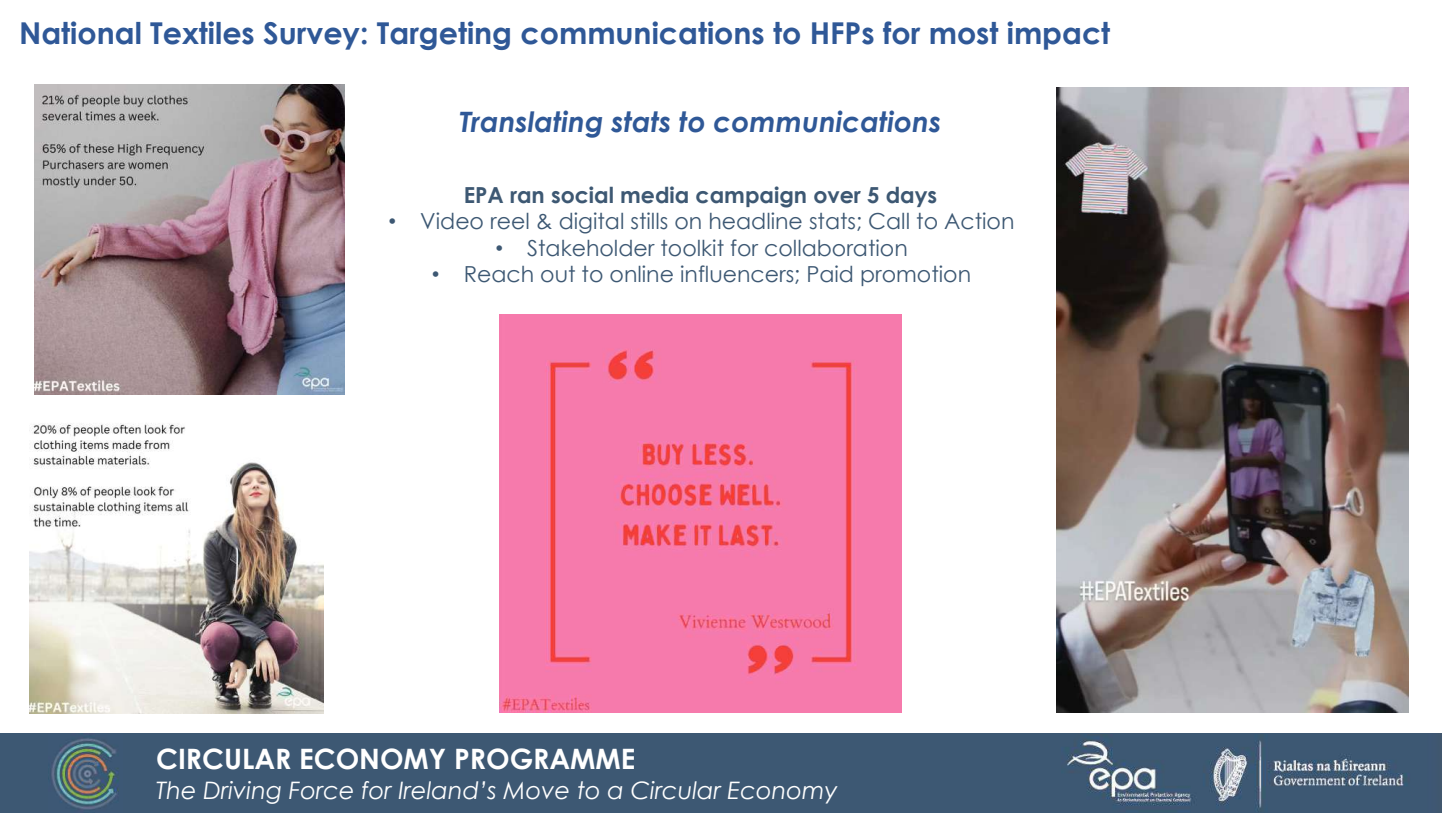
<style>
.page{position:relative;width:1442px;height:813px;background:#fff}
.page>*{position:absolute;margin:0;border:0;box-sizing:border-box;transform-origin:0 0}
.t1{font:700 30.15px "Century Gothic";color:#2f5897}
.t2{font:italic 700 28.05px "Century Gothic";color:#2f5897}
.t3{font:700 28.05px "Century Gothic";color:#fff}
.t4{font:italic 24px "Century Gothic";color:#fff}
.t5{font:22.05px "Century Gothic";color:#3d5873}
.t6{font:700 22.05px "Century Gothic";color:#3d5873}
.s1{font-family:"Arial"}
</style>
<div class="page">
<div style="left:0;top:733px;width:1441px;height:79px;background:#3d5873"></div>
<img style="left:49px;top:733px;width:74px;height:79px">
<img style="left:1061px;top:734px;width:363px;height:78px">
<img style="left:35px;top:85px;width:309px;height:309px">
<img style="left:30px;top:423px;width:294px;height:290px">
<img style="left:1056px;top:87px;width:352px;height:625px">
<img style="left:499px;top:314px;width:403px;height:398px">
<h1 class="t1" style="left:19px;top:10px;width:1092px">National Textiles Survey: Targeting communications to HFPs for most impact</h1>
<p class="t2" style="left:459px;top:100px;width:483px">Translating stats to communications</p>
<p class="t6" style="left:464px;top:178px;width:475px">EPA ran social media campaign over 5 days</p>
<p class="t5" style="left:388px;top:206px;width:627px"><span class="s1">•</span> Video reel &amp; digital stills on headline stats; Call to Action</p>
<p class="t5" style="left:495px;top:232px;width:414px"><span class="s1">•</span> Stakeholder toolkit for collaboration</p>
<p class="t5" style="left:432px;top:259px;width:541px"><span class="s1">•</span> Reach out to online influencers; Paid promotion</p>
<p class="t3" style="left:156px;top:737px;width:481px">CIRCULAR ECONOMY PROGRAMME</p>
<p class="t4" style="left:156px;top:773px;width:683px">The Driving Force for Ireland’s Move to a Circular Economy</p>
</div>
